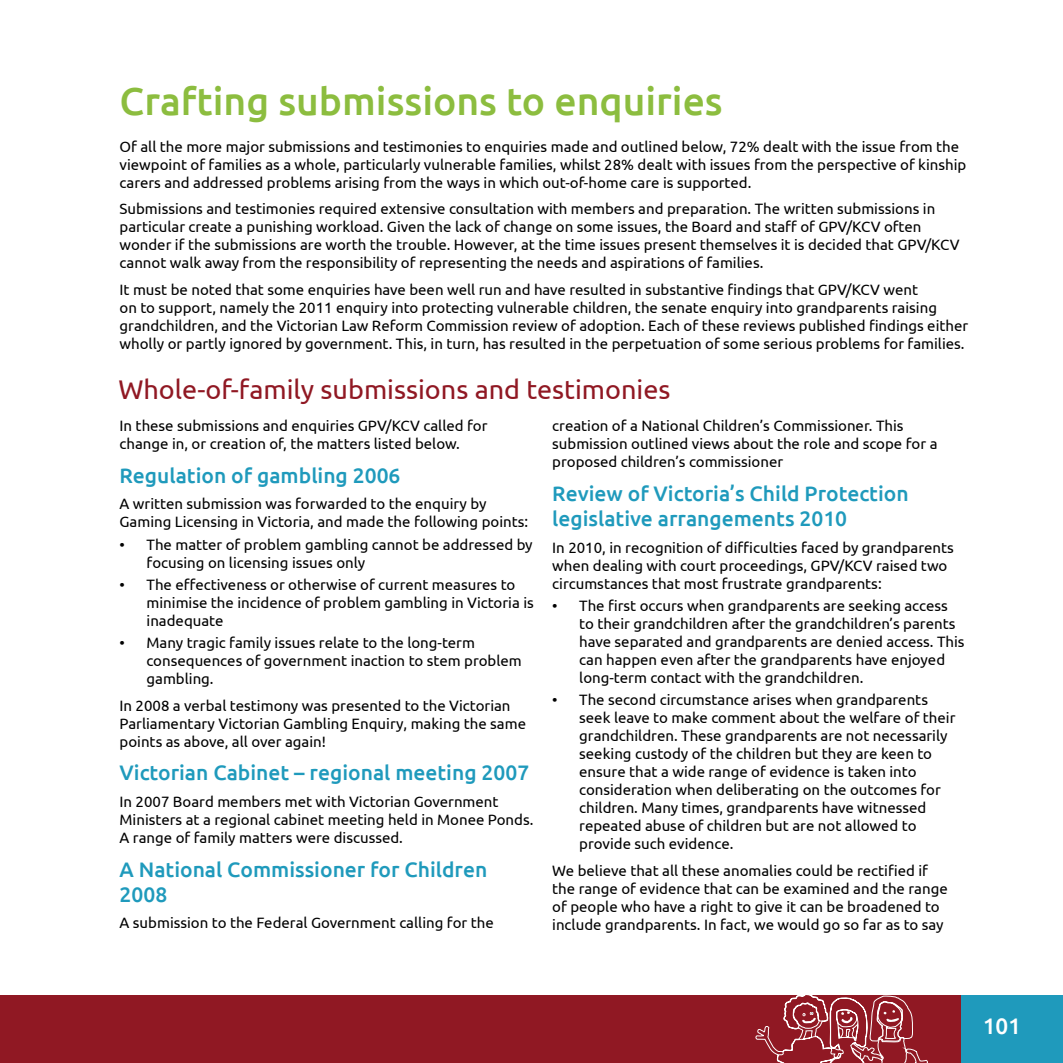
<style>
.page{position:relative;width:1063px;height:1063px;background:#fff}
.page>*{position:absolute;margin:0;border:0;box-sizing:border-box;transform-origin:0 0}
.t1{font:500 39px "Ubuntu";color:#8cbd3f}
.t2{font:27px "Ubuntu";color:#901823}
.t3{font:500 22.5px "Ubuntu";color:#fff}
.t4{font:500 21px/25.2px "Ubuntu";color:#1f9abc}
.t5{font:15px/18px "Ubuntu";color:#000}
</style>
<div class="page">
<div style="left:961px;top:996px;width:102px;height:67px;background:#1f9abc"></div>
<div style="left:0;top:996px;width:961px;height:67px;background:#901823"></div>
<svg style="left:755px;top:995px;width:174px;height:68px"></svg>
<h1 class="t1" style="left:120px;top:77px;width:605px">Crafting submissions to enquiries</h1>
<p class="t5" style="left:120px;top:137px;width:848px">Of all the more major submissions and testimonies to enquiries made and outlined below, 72% dealt with the issue from the viewpoint of families as a whole, particularly vulnerable families, whilst 28% dealt with issues from the perspective of kinship carers and addressed problems arising from the ways in which out-of-home care is supported.</p>
<p class="t5" style="left:120px;top:200px;width:842px">Submissions and testimonies required extensive consultation with members and preparation. The written submissions in particular create a punishing workload. Given the lack of change on some issues, the Board and staff of GPV/KCV often wonder if the submissions are worth the trouble. However, at the time issues present themselves it is decided that GPV/KCV cannot walk away from the responsibility of representing the needs and aspirations of families.</p>
<p class="t5" style="left:120px;top:280px;width:850px">It must be noted that some enquiries have been well run and have resulted in substantive findings that GPV/KCV went<br>on to support, namely the 2011 enquiry into protecting vulnerable children, the senate enquiry into grandparents raising grandchildren, and the Victorian Law Reform Commission review of adoption. Each of these reviews published findings either wholly or partly ignored by government. This, in turn, has resulted in the perpetuation of some serious problems for families.</p>
<h2 class="t2" style="left:118px;top:373px;width:553px">Whole-of-family submissions and testimonies</h2>
<p class="t5" style="left:120px;top:416px;width:370px">In these submissions and enquiries GPV/KCV called for change in, or creation of, the matters listed below.</p>
<h3 class="t4" style="left:120px;top:462px;width:283px">Regulation of gambling 2006</h3>
<p class="t5" style="left:120px;top:495px;width:410px">A written submission was forwarded to the enquiry by<br>Gaming Licensing in Victoria, and made the following points:</p>
<p class="t5" style="left:147px;top:535px;width:388px;text-indent:-27px">• The matter of problem gambling cannot be addressed by focusing on licensing issues only</p>
<p class="t5" style="left:147px;top:575px;width:389px;text-indent:-27px">• The effectiveness or otherwise of current measures to minimise the incidence of problem gambling in Victoria is inadequate</p>
<p class="t5" style="left:147px;top:633px;width:377px;text-indent:-27px">• Many tragic family issues relate to the long-term consequences of government inaction to stem problem gambling.</p>
<p class="t5" style="left:120px;top:696px;width:408px">In 2008 a verbal testimony was presented to the Victorian<br>Parliamentary Victorian Gambling Enquiry, making the same points as above, all over again!</p>
<h3 class="t4" style="left:120px;top:760px;width:411px">Victorian Cabinet – regional meeting 2007</h3>
<p class="t5" style="left:120px;top:792px;width:415px">In 2007 Board members met with Victorian Government<br>Ministers at a regional cabinet meeting held in Monee Ponds.<br>A range of family matters were discussed.</p>
<h3 class="t4" style="left:120px;top:856px;width:369px">A National Commissioner for Children<br>2008</h3>
<p class="t5" style="left:120px;top:913px;width:376px">A submission to the Federal Government calling for the</p>
<p class="t5" style="left:552px;top:416px;width:387px">creation of a National Children’s Commissioner. This submission outlined views about the role and scope for a proposed children’s commissioner</p>
<h3 class="t4" style="left:552px;top:480px;width:358px">Review of Victoria’s Child Protection legislative arrangements 2010</h3>
<p class="t5" style="left:552px;top:538px;width:403px">In 2010, in recognition of difficulties faced by grandparents when dealing with court proceedings, GPV/KCV raised two circumstances that most frustrate grandparents:</p>
<p class="t5" style="left:579px;top:596px;width:387px;text-indent:-27px">• The first occurs when grandparents are seeking access to their grandchildren after the grandchildren’s parents have separated and grandparents are denied access. This can happen even after the grandparents have enjoyed long-term contact with the grandchildren.</p>
<p class="t5" style="left:579px;top:690px;width:378px;text-indent:-27px">• The second circumstance arises when grandparents seek leave to make comment about the welfare of their grandchildren. These grandparents are not necessarily seeking custody of the children but they are keen to ensure that a wide range of evidence is taken into consideration when deliberating on the outcomes for children. Many times, grandparents have witnessed repeated abuse of children but are not allowed to provide such evidence.</p>
<p class="t5" style="left:552px;top:861px;width:397px">We believe that all these anomalies could be rectified if the range of evidence that can be examined and the range of people who have a right to give it can be broadened to include grandparents. In fact, we would go so far as to say</p>
<h3 class="t3" style="left:983px;top:1012px;width:40px">101</h3>
</div>
